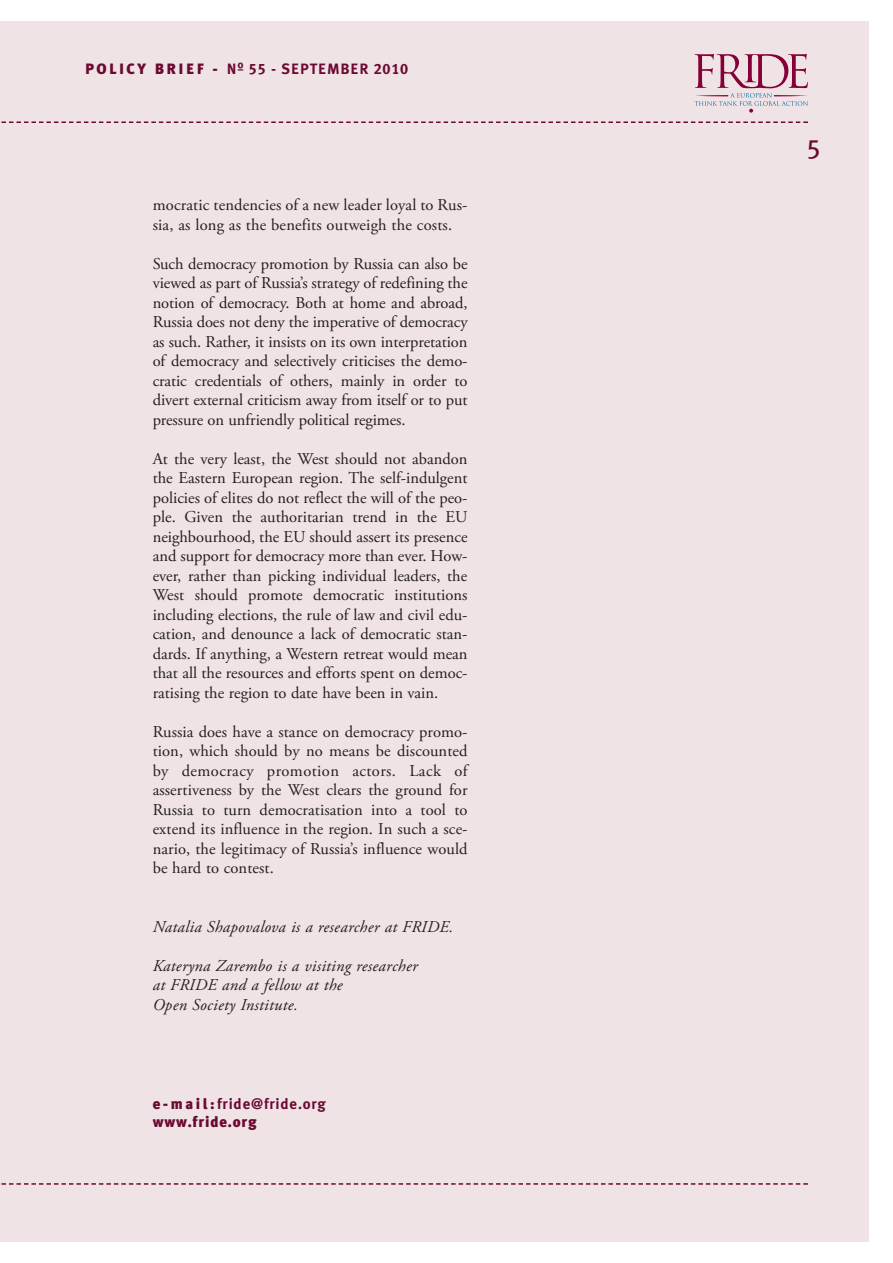
<style>
.page{position:relative;width:893px;height:1263px;background:#fff}
.page>*{position:absolute;margin:0;border:0;box-sizing:border-box;transform-origin:0 0}
.t1{font:27px "Meta Plus Book Caps";color:#6c0932}
.t2{font:16.5px/19.5px "Adobe Garamond Pro";letter-spacing:.005em;color:#231f20;text-align:justify}
.t3{font:italic 16.5px/19.5px "Adobe Garamond Pro";letter-spacing:.02em;color:#231f20}
.t4{font:900 15px/18px "Meta Plus";letter-spacing:.055em;color:#6c0932}
.t5{font:15px "Meta Plus Bold Caps";letter-spacing:.055em;color:#6c0932}
.s1{font-family:"Meta Plus";font-weight:900}
.s2{font-weight:700}
</style>
<div class="page">
<div style="left:0;top:22px;width:869px;height:1220px;background:#efe3e5"></div>
<svg style="left:694px;top:54px;width:114px;height:58px"></svg>
<svg style="left:1px;top:121px;width:807px;height:2px"></svg>
<svg style="left:1px;top:1183px;width:807px;height:2px"></svg>
<p class="t5" style="left:85px;top:60px;width:325px"><span class="s1">POLICY BRIEF -</span> Nº 55 - SEPTEMBER 2010</p>
<p class="t2" style="left:153px;top:196px;width:316px">mocratic tendencies of a new leader loyal to Rus&shy;sia, as long as the benefits outweigh the costs.</p>
<p class="t2" style="left:153px;top:255px;width:316px">Such democracy promotion by Russia can also be viewed as part of Russia’s strategy of redefining the notion of democracy. Both at home and abroad, Russia does not deny the imperative of democracy as such. Rather, it insists on its own interpretation of democracy and selectively criticises the demo&shy;cratic credentials of others, mainly in order to divert external criticism away from itself or to put pressure on unfriendly political regimes.</p>
<p class="t2" style="left:153px;top:450px;width:316px">At the very least, the West should not abandon the Eastern European region. The self-indulgent policies of elites do not reflect the will of the peo&shy;ple. Given the authoritarian trend in the EU neighbourhood, the EU should assert its presence and support for democracy more than ever. How&shy;ever, rather than picking individual leaders, the West should promote democratic institutions including elections, the rule of law and civil edu&shy;cation, and denounce a lack of democratic stan&shy;dards. If anything, a Western retreat would mean that all the resources and efforts spent on democ&shy;ratising the region to date have been in vain.</p>
<p class="t2" style="left:153px;top:723px;width:316px">Russia does have a stance on democracy promo&shy;tion, which should by no means be discounted by democracy promotion actors. Lack of assertiveness by the West clears the ground for Russia to turn democratisation into a tool to extend its influence in the region. In such a sce&shy;nario, the legitimacy of Russia’s influence would be hard to contest.</p>
<p class="t3" style="left:153px;top:918px;width:302px">Natalia Shapovalova is a researcher at FRIDE.</p>
<p class="t3" style="left:153px;top:957px;width:267px">Kateryna Zarembo is a visiting researcher at FRIDE and a fellow at the<br>Open Society Institute.</p>
<p class="t4" style="left:153px;top:1095px;width:175px">e-mail:<span class="s2">fride@fride.org </span>www.fride.org</p>
<h1 class="t1" style="left:806px;top:133px;width:16px">5</h1>
</div>
